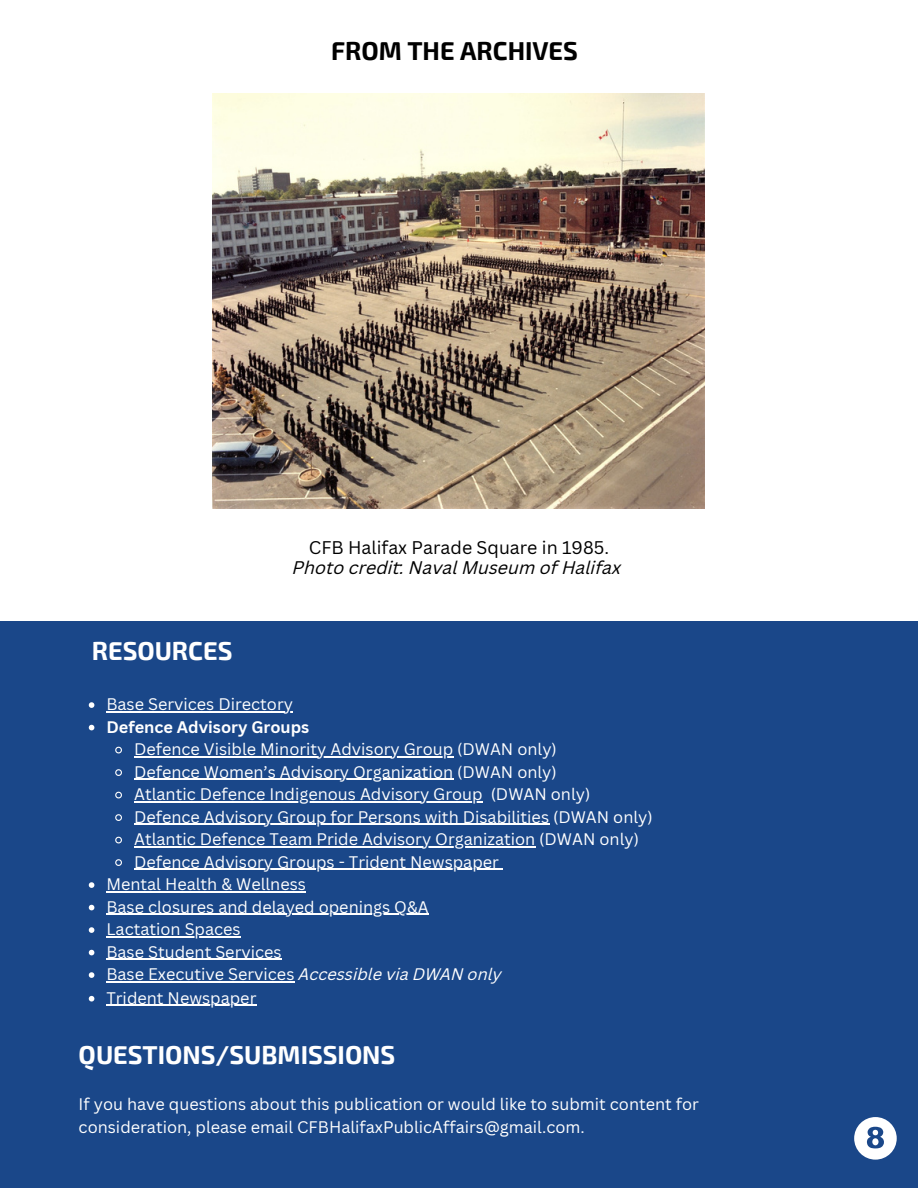
<style>
.page{position:relative;width:918px;height:1188px;background:#fff}
.page>*{position:absolute;margin:0;border:0;box-sizing:border-box;transform-origin:0 0}
.t1{font:700 25.35px "Exo 2";color:#fff}
.t2{font:700 25.35px "Exo 2";color:#000}
.t3{font:italic 17.85px "Canva Sans";color:#000}
.t4{font:17.85px "Canva Sans";color:#000}
.t5{font:16.35px/22.5px "Canva Sans";color:#fff}
.t6{font:700 16.35px "Canva Sans";color:#fff}
.s1{font-style:italic}
</style>
<div class="page">
<div style="left:0;top:621px;width:918px;height:567px;background:#1a4789"></div>
<svg style="left:854px;top:1117px;width:43px;height:43px"></svg>
<svg style="left:89px;top:702px;width:5px;height:6px"></svg>
<hr style="left:106px;top:711px;width:187px;height:1px;background:#fff">
<svg style="left:89px;top:725px;width:5px;height:5px"></svg>
<svg style="left:115px;top:746px;width:7px;height:8px"></svg>
<hr style="left:134px;top:756px;width:319px;height:1px;background:#fff">
<svg style="left:115px;top:769px;width:7px;height:7px"></svg>
<hr style="left:134px;top:779px;width:319px;height:1px;background:#fff">
<svg style="left:115px;top:791px;width:7px;height:8px"></svg>
<hr style="left:134px;top:801px;width:349px;height:1px;background:#fff">
<svg style="left:115px;top:814px;width:7px;height:7px"></svg>
<hr style="left:134px;top:824px;width:415px;height:1px;background:#fff">
<svg style="left:115px;top:836px;width:7px;height:8px"></svg>
<hr style="left:134px;top:846px;width:401px;height:1px;background:#fff">
<svg style="left:115px;top:859px;width:7px;height:7px"></svg>
<hr style="left:134px;top:869px;width:365px;height:1px;background:#fff">
<svg style="left:89px;top:882px;width:5px;height:6px"></svg>
<hr style="left:106px;top:891px;width:200px;height:1px;background:#fff">
<svg style="left:89px;top:905px;width:5px;height:5px"></svg>
<hr style="left:106px;top:914px;width:323px;height:1px;background:#fff">
<svg style="left:89px;top:927px;width:5px;height:6px"></svg>
<hr style="left:106px;top:936px;width:135px;height:1px;background:#fff">
<svg style="left:89px;top:950px;width:5px;height:5px"></svg>
<hr style="left:106px;top:959px;width:176px;height:1px;background:#fff">
<svg style="left:89px;top:972px;width:5px;height:6px"></svg>
<hr style="left:106px;top:981px;width:188px;height:1px;background:#fff">
<svg style="left:89px;top:996px;width:5px;height:6px"></svg>
<hr style="left:106px;top:1005px;width:150px;height:1px;background:#fff">
<img style="left:213px;top:94px;width:492px;height:414px">
<h1 class="t2" style="left:331px;top:34px;width:248px">FROM THE ARCHIVES</h1>
<p class="t4" style="left:309px;top:535px;width:302px">CFB Halifax Parade Square in 1985.</p>
<p class="t3" style="left:293px;top:561px;width:330px">Photo credit: Naval Museum of Halifax</p>
<h1 class="t1" style="left:92px;top:635px;width:142px">RESOURCES</h1>
<p class="t5" style="left:106px;top:693px;width:188px">Base Services Directory</p>
<p class="t6" style="left:106px;top:715px;width:204px">Defence Advisory Groups</p>
<p class="t5" style="left:134px;top:738px;width:424px">Defence Visible Minority Advisory Group (DWAN only)</p>
<p class="t5" style="left:134px;top:760px;width:424px">Defence Women’s Advisory Organization (DWAN only)</p>
<p class="t5" style="left:134px;top:783px;width:458px">Atlantic Defence Indigenous Advisory Group (DWAN only)</p>
<p class="t5" style="left:134px;top:805px;width:520px">Defence Advisory Group for Persons with Disabilities (DWAN only)</p>
<p class="t5" style="left:134px;top:828px;width:506px">Atlantic Defence Team Pride Advisory Organization (DWAN only)</p>
<p class="t5" style="left:134px;top:850px;width:366px">Defence Advisory Groups - Trident Newspaper</p>
<p class="t5" style="left:106px;top:873px;width:201px">Mental Health &amp; Wellness</p>
<p class="t5" style="left:106px;top:895px;width:324px">Base closures and delayed openings Q&amp;A</p>
<p class="t5" style="left:106px;top:918px;width:136px">Lactation Spaces</p>
<p class="t5" style="left:106px;top:940px;width:177px">Base Student Services</p>
<p class="t5" style="left:106px;top:963px;width:397px">Base Executive Services <span class="s1">Accessible via DWAN only</span></p>
<p class="t5" style="left:106px;top:986px;width:152px">Trident Newspaper</p>
<h1 class="t1" style="left:79px;top:1038px;width:318px">QUESTIONS/SUBMISSIONS</h1>
<p class="t5" style="left:79px;top:1093px;width:622px">If you have questions about this publication or would like to submit content for consideration, please email CFBHalifaxPublicAffairs@gmail.com.</p>
</div>
